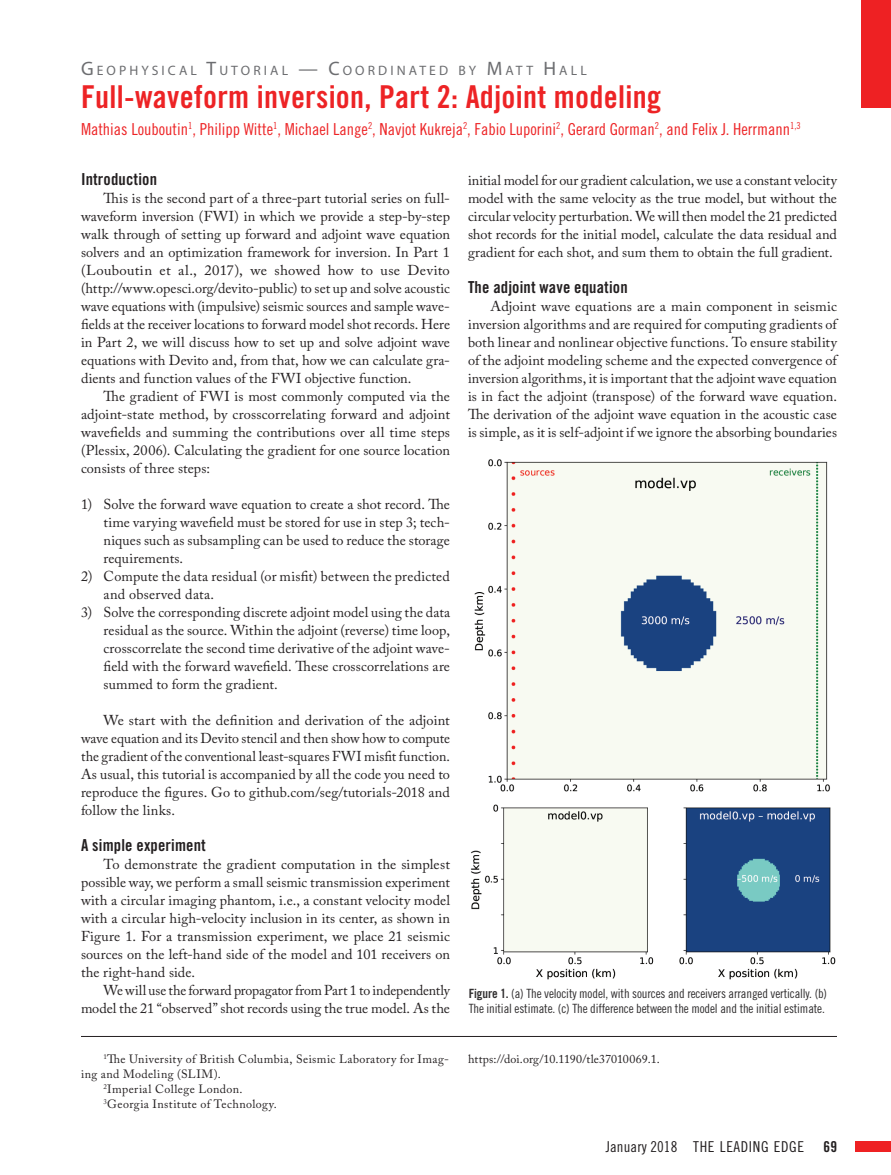
<style>
.page{position:relative;width:891px;height:1175px;background:#fff}
.page>*{position:absolute;margin:0;border:0;box-sizing:border-box;transform-origin:0 0}
.t1{font:31.5px "Trade Gothic LT Std Bd Cn 20";letter-spacing:.01em;color:#ed2325}
.Authors_Line{font:16.5px "Trade Gothic LT Std Cn 18";color:#ed2325}
.Paragraph_Head{font:16.5px "Trade Gothic LT Std Bd Cn 20";letter-spacing:.01em;color:#231f20}
.t2{font:15px "Trade Gothic LT Std Cn 18";letter-spacing:.04em;color:#231f20}
.t3{font:15px "Trade Gothic LT Std Bd Cn 20";color:#231f20}
.Body{font:14.25px/18px "Adobe Caslon Pro";letter-spacing:.005em;color:#231f20;text-align:justify}
.t4{font:13.65px "Myriad Pro";letter-spacing:.23em;color:#6c6d70}
.t5{font:12.75px/15px "Trade Gothic LT Std Cn 18";letter-spacing:-.01em;color:#312f30}
.t6{font:12px/15px "Adobe Caslon Pro";letter-spacing:.03em;color:#231f20}
.t7{font:12px "Adobe Caslon Pro";letter-spacing:.005em;color:#231f20}
.s1{font-size:19.5px}
.s2{font-family:"Trade Gothic LT Std Bd Cn 20"}
</style>
<div class="page">
<div style="left:855px;top:1140px;width:36px;height:11px;background:#ee2123"></div>
<div style="left:861px;top:0;width:30px;height:108px;background:#ee2123"></div>
<hr style="left:81px;top:1036px;width:756px;height:1px;background:#231f20">
<img style="left:471px;top:459px;width:365px;height:521px">
<p class="t4" style="left:81px;top:63px;width:507px"><span class="s1">G</span>EOPHYSICAL <span class="s1">T</span>UTORIAL <span class="s1">— C</span>OORDINATED BY <span class="s1">M</span>ATT <span class="s1">H</span> ALL</p>
<p class="t1" style="left:81px;top:77px;width:582px">Full-waveform inversion, Part 2: Adjoint modeling</p>
<p class="Authors_Line" style="left:81px;top:119px;width:721px">Mathias Louboutin<sup>1</sup>, Philipp Witte<sup>1</sup>, Michael Lange<sup>2</sup>, Navjot Kukreja<sup>2</sup>, Fabio Luporini<sup>2</sup>, Gerard Gorman<sup>2</sup>, and Felix J. Herrmann<sup>1,3</sup></p>
<p class="Body" style="left:468px;top:171px;width:371px">initial model for our gradient calculation, we use a constant velocity model with the same velocity as the true model, but without the circular velocity perturbation. We will then model the 21 predicted shot records for the initial model, calculate the data residual and gradient for each shot, and sum them to obtain the full gradient.</p>
<p class="Paragraph_Head" style="left:468px;top:277px;width:161px">The adjoint wave equation</p>
<p class="Body" style="left:468px;top:297px;width:371px;text-indent:22px">Adjoint wave equations are a main component in seismic inversion algorithms and are required for computing gradients of both linear and nonlinear objective functions. To ensure stability of the adjoint modeling scheme and the expected convergence of inversion algorithms, it is important that the adjoint wave equation is in fact the adjoint (transpose) of the forward wave equation.<br>The derivation of the adjoint wave equation in the acoustic case is simple, as it is self-adjoint if we ignore the absorbing boundaries</p>
<p class="Paragraph_Head" style="left:81px;top:169px;width:78px">Introduction</p>
<p class="Body" style="left:81px;top:189px;width:371px;text-indent:22px">This is the second part of a three-part tutorial series on full&shy;waveform inversion (FWI) in which we provide a step-by-step walk through of setting up forward and adjoint wave equation solvers and an optimization framework for inversion. In Part 1 (Louboutin et al., 2017), we showed how to use Devito (http://www.opesci.org/devito-public) to set up and solve acoustic wave equations with (impulsive) seismic sources and sample wave&shy;fields at the receiver locations to forward model shot records. Here in Part 2, we will discuss how to set up and solve adjoint wave equations with Devito and, from that, how we can calculate gra&shy;dients and function values of the FWI objective function.</p>
<p class="Body" style="left:81px;top:387px;width:371px;text-indent:22px">The gradient of FWI is most commonly computed via the adjoint-state method, by crosscorrelating forward and adjoint wavefields and summing the contributions over all time steps (Plessix, 2006). Calculating the gradient for one source location consists of three steps:</p>
<p class="Body" style="left:104px;top:495px;width:348px;text-indent:-22px">1) Solve the forward wave equation to create a shot record. The time varying wavefield must be stored for use in step 3; tech&shy;niques such as subsampling can be used to reduce the storage requirements.</p>
<p class="Body" style="left:104px;top:567px;width:348px;text-indent:-22px">2) Compute the data residual (or misfit) between the predicted and observed data.</p>
<p class="Body" style="left:104px;top:603px;width:348px;text-indent:-22px">3) Solve the corresponding discrete adjoint model using the data residual as the source. Within the adjoint (reverse) time loop, crosscorrelate the second time derivative of the adjoint wave&shy;field with the forward wavefield. These crosscorrelations are summed to form the gradient.</p>
<p class="Body" style="left:81px;top:711px;width:371px;text-indent:22px">We start with the definition and derivation of the adjoint wave equation and its Devito stencil and then show how to compute the gradient of the conventional least-squares FWI misfit function.<br>As usual, this tutorial is accompanied by all the code you need to reproduce the figures. Go to github.com/seg/tutorials-2018 and follow the links.</p>
<p class="Paragraph_Head" style="left:81px;top:835px;width:126px">A simple experiment</p>
<p class="Body" style="left:81px;top:855px;width:371px;text-indent:22px">To demonstrate the gradient computation in the simplest possible way, we perform a small seismic transmission experiment with a circular imaging phantom, i.e., a constant velocity model with a circular high-velocity inclusion in its center, as shown in Figure 1. For a transmission experiment, we place 21 seismic sources on the left-hand side of the model and 101 receivers on the right-hand side.</p>
<p class="Body" style="left:81px;top:981px;width:371px;text-align:right">We will use the forward propagator from Part 1 to independently model the 21 “observed” shot records using the true model. As the</p>
<p class="t5" style="left:469px;top:985px;width:360px"><span class="s2">Figure 1.</span> (a) The velocity model, with sources and receivers arranged vertically. (b)<br>The initial estimate. (c) The difference between the model and the initial estimate.</p>
<p class="t6" style="left:81px;top:1051px;width:370px;text-indent:22px"><sup>1</sup>The University of British Columbia, Seismic Laboratory for Imag&shy;ing and Modeling (SLIM).</p>
<p class="t6" style="left:103px;top:1081px;width:141px"><sup>2</sup>Imperial College London.</p>
<p class="t6" style="left:103px;top:1096px;width:175px"><sup>3</sup>Georgia Institute of Technology.</p>
<p class="t7" style="left:468px;top:1052px;width:193px">https://doi.org/10.1190/tle37010069.1.</p>
<p class="t2" style="left:606px;top:1137px;width:200px">January 2018 THE LEADING EDGE</p>
<p class="t3" style="left:824px;top:1137px;width:15px">69</p>
</div>
